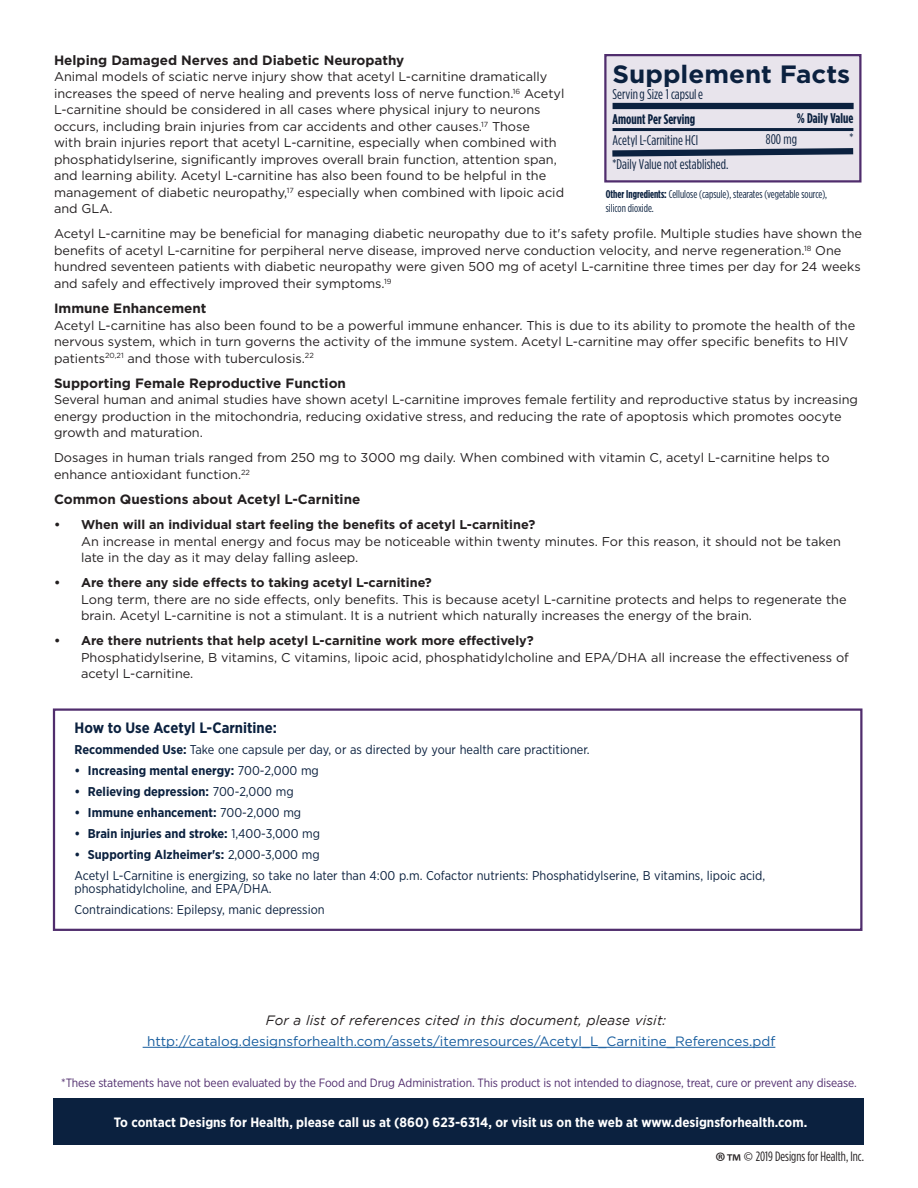
<style>
.page{position:relative;width:918px;height:1188px;background:#fff}
.page>*{position:absolute;margin:0;border:0;box-sizing:border-box;transform-origin:0 0}
.t1{font:700 25.05px "Gotham";color:#0b213f;scale:1.04 1}
.t2{font:700 15px "Gotham Narrow";color:#0b213f}
.t3{font:13.95px/24.6px "Gotham Condensed";color:#0b213f}
.t4{font:700 13.95px "Gotham Condensed";color:#0b213f}
.t5{font:700 13.5px "Gotham";color:#231f20}
.t6{font:700 13.5px "Gotham Narrow";color:#fff}
.t7{font:13.5px "Gotham";color:#175d9e}
.t8{font:italic 13.5px "Gotham";letter-spacing:.01em;color:#231f20}
.t9{font:13.5px "Gotham Condensed";color:#231f20}
.t10{font:12.75px/16.5px "Gotham";color:#231f20}
.t11{font:12.75px/13.5px "Gotham Narrow";color:#0b213f}
.t12{font:700 12.75px "Gotham Narrow";color:#0b213f}
.t13{font:12px "Gotham Narrow";letter-spacing:-.01em;color:#502d6d}
.t14{font:11.25px/13.5px "Gotham Condensed";color:#0b213f}
.s1{font-weight:700}
.s2{font-weight:400}
.s3{font-family:"Myriad Pro";font-size:25.5px}
.s4{font-family:"Myriad Pro";font-size:23.25px}
.s5{font-family:"Myriad Pro"}
</style>
<div class="page">
<div style="left:54px;top:1098px;width:810px;height:47px;background:#0b213f"></div>
<hr style="left:143px;top:1047px;width:632px;height:1px;background:#175d9e">
<div style="left:53px;top:708px;width:809px;height:223px;border:2px solid #502d6d"></div>
<div style="left:604px;top:54px;width:258px;height:129px;background:#e8e4ec;border:2px solid #502d6d"></div>
<hr style="left:613px;top:128px;width:240px;height:3px;background:#0b213f">
<div style="left:613px;top:103px;width:241px;height:6px;background:#0b213f"></div>
<svg style="left:606px;top:145px;width:254px;height:15px"></svg>
<p class="t5" style="left:54px;top:51px;width:352px">Helping Damaged Nerves and Diabetic Neuropathy</p>
<p class="t10" style="left:54px;top:68px;width:512px">Animal models of sciatic nerve injury show that acetyl L-carnitine dramatically increases the speed of nerve healing and prevents loss of nerve function.<sup>16</sup> Acetyl L-carnitine should be considered in all cases where physical injury to neurons occurs, including brain injuries from car accidents and other causes.<sup>17</sup> Those<br>with brain injuries report that acetyl L-carnitine, especially when combined with phosphatidylserine, significantly improves overall brain function, attention span, and learning ability. Acetyl L-carnitine has also been found to be helpful in the management of diabetic neuropathy,<sup>17</sup> especially when combined with lipoic acid and GLA.</p>
<p class="t10" style="left:54px;top:225px;width:810px">Acetyl L-carnitine may be beneficial for managing diabetic neuropathy due to it's safety profile. Multiple studies have shown the benefits of acetyl L-carnitine for perpiheral nerve disease, improved nerve conduction velocity, and nerve regeneration.<sup>18</sup> One hundred seventeen patients with diabetic neuropathy were given 500 mg of acetyl L-carnitine three times per day for 24 weeks and safely and effectively improved their symptoms.<sup>19</sup></p>
<p class="t5" style="left:54px;top:299px;width:154px">Immune Enhancement</p>
<p class="t10" style="left:54px;top:317px;width:803px">Acetyl L-carnitine has also been found to be a powerful immune enhancer. This is due to its ability to promote the health of the nervous system, which in turn governs the activity of the immune system. Acetyl L-carnitine may offer specific benefits to HIV patients<sup>20,21</sup> and those with tuberculosis.<sup>22</sup></p>
<p class="t5" style="left:54px;top:374px;width:294px">Supporting Female Reproductive Function</p>
<p class="t10" style="left:54px;top:391px;width:806px">Several human and animal studies have shown acetyl L-carnitine improves female fertility and reproductive status by increasing energy production in the mitochondria, reducing oxidative stress, and reducing the rate of apoptosis which promotes oocyte growth and maturation.</p>
<p class="t10" style="left:54px;top:449px;width:777px">Dosages in human trials ranged from 250 mg to 3000 mg daily. When combined with vitamin C, acetyl L-carnitine helps to enhance antioxidant function.<sup>22</sup></p>
<p class="t5" style="left:54px;top:490px;width:308px">Common Questions about Acetyl L-Carnitine</p>
<p class="t10" style="left:81px;top:516px;width:761px;text-indent:-27px"><span class="s1">• When will an individual start feeling the benefits of acetyl L-carnitine?<br></span>An increase in mental energy and focus may be noticeable within twenty minutes. For this reason, it should not be taken late in the day as it may delay falling asleep.</p>
<p class="t10" style="left:81px;top:574px;width:767px;text-indent:-27px"><span class="s1">• Are there any side effects to taking acetyl L-carnitine?<br></span>Long term, there are no side effects, only benefits. This is because acetyl L-carnitine protects and helps to regenerate the brain. Acetyl L-carnitine is not a stimulant. It is a nutrient which naturally increases the energy of the brain.</p>
<p class="t10" style="left:81px;top:632px;width:769px;text-indent:-27px"><span class="s1">• Are there nutrients that help acetyl L-carnitine work more effectively?<br></span>Phosphatidylserine, B vitamins, C vitamins, lipoic acid, phosphatidylcholine and EPA/DHA all increase the effectiveness of acetyl L-carnitine.</p>
<h1 class="t1" style="left:613px;top:57px;width:230px">Supplement Facts</h1>
<p class="t3" style="left:613px;top:81px;width:92px">Serving Size 1 capsule</p>
<p class="t4" style="left:613px;top:111px;width:84px">Amount Per Serving</p>
<p class="t3" style="left:613px;top:127px;width:117px">Acetyl L-Carnitine HCl<br>*Daily Value not established.</p>
<p class="t4" style="left:797px;top:110px;width:58px">% Daily Value</p>
<p class="t3" style="left:766px;top:127px;width:33px">800 mg</p>
<p class="t3" style="left:849px;top:126px;width:5px">*</p>
<p class="t14" style="left:606px;top:187px;width:223px"><span class="s1">Other Ingredients:</span> Cellulose (capsule), stearates (vegetable source), silicon dioxide.</p>
<p class="t2" style="left:74px;top:718px;width:204px">How to Use Acetyl L-Carnitine:</p>
<p class="t11" style="left:74px;top:742px;width:517px"><span class="s1">Recommended Use:</span> Take one capsule per day, or as directed by your health care practitioner.</p>
<p class="t12" style="left:74px;top:762px;width:246px">• Increasing mental energy: <span class="s2">700-2,000 mg</span></p>
<p class="t12" style="left:74px;top:783px;width:221px">• Relieving depression: <span class="s2">700-2,000 mg</span></p>
<p class="t12" style="left:74px;top:804px;width:228px">• Immune enhancement: <span class="s2">700-2,000 mg</span></p>
<p class="t12" style="left:74px;top:825px;width:247px">• Brain injuries and stroke: <span class="s2">1,400-3,000 mg</span></p>
<p class="t12" style="left:74px;top:846px;width:247px">• Supporting Alzheimer's: <span class="s2">2,000-3,000 mg</span></p>
<p class="t11" style="left:74px;top:868px;width:692px">Acetyl L-Carnitine is energizing, so take no later than 4:00 p.m. Cofactor nutrients: Phosphatidylserine, B vitamins, lipoic acid, phosphatidylcholine, and EPA/DHA.</p>
<p class="t11" style="left:74px;top:903px;width:252px">Contraindications: Epilepsy, manic depression</p>
<p class="t8" style="left:266px;top:1013px;width:402px">For a list of references cited in this document, please visit:</p>
<p class="t7" style="left:147px;top:1033px;width:630px">http://catalog.designsforhealth.com/assets/itemresources/Acetyl_L_Carnitine_References.pdf</p>
<p class="t13" style="left:61px;top:1075px;width:797px">*These statements have not been evaluated by the Food and Drug Administration. This product is not intended to diagnose, treat, cure or prevent any disease.</p>
<p class="t6" style="left:114px;top:1114px;width:695px">To contact Designs for Health, please call us at (860) 623-6314, or visit us on the web at www.designsforhealth.com.</p>
<p class="t9" style="left:715px;top:1149px;width:151px"><span class="s3">®</span><span class="s4">™</span> <span class="s5">©</span> 2019 Designs for Health, Inc.</p>
</div>
